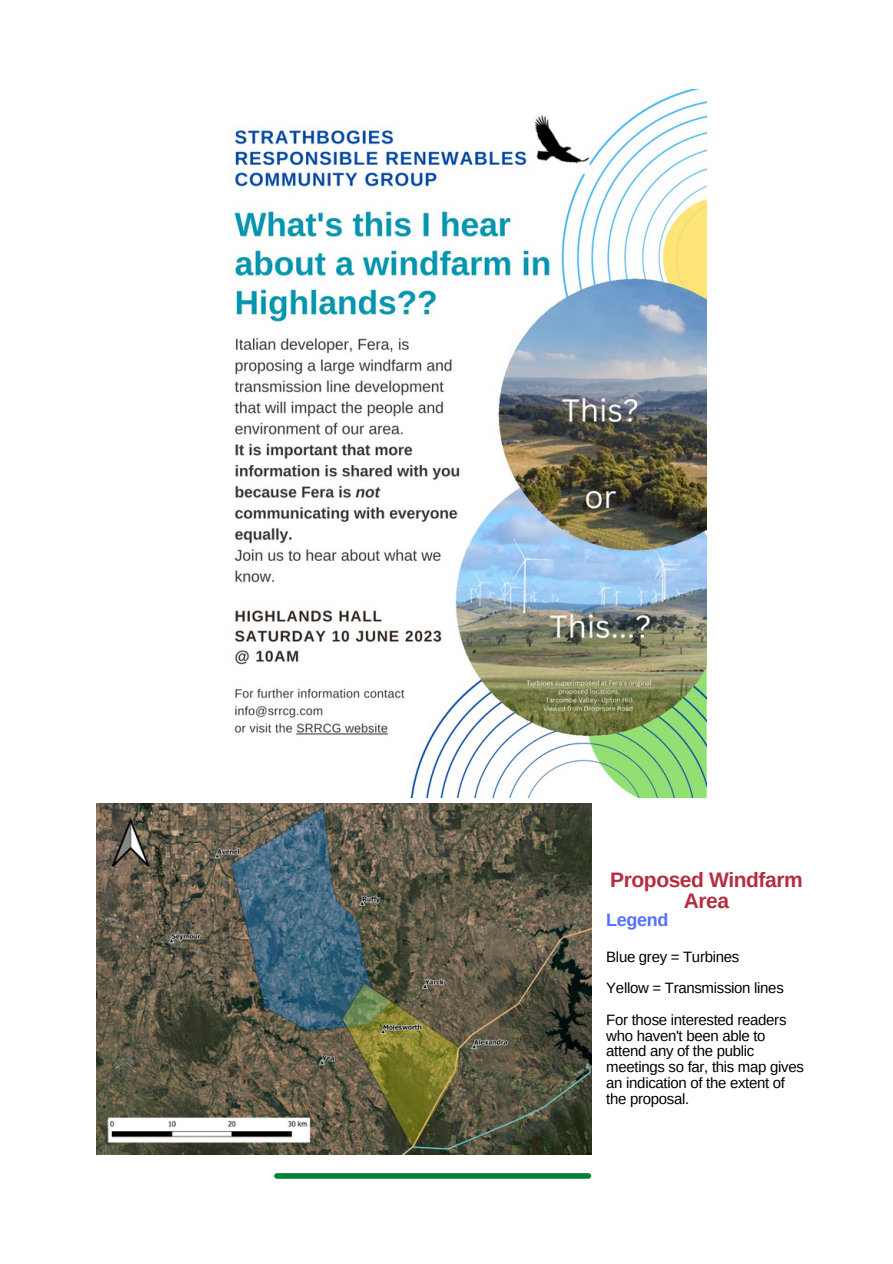
<style>
.page{position:relative;width:893px;height:1264px;background:#fff}
.page>*{position:absolute;margin:0;border:0;box-sizing:border-box;transform-origin:0 0}
.t1{font:700 21px "Arimo";letter-spacing:-.02em;color:#b32e3f}
.t2{font:700 18px "Arimo";letter-spacing:-.02em;color:#5271ff}
.t3{font:15px/15.8px "Arimo";letter-spacing:-.02em;color:#000}
</style>
<div class="page">
<div style="left:277px;top:1173px;width:311px;height:5px;background:#008037"></div>
<img style="left:96px;top:803px;width:495px;height:351px">
<img style="left:234px;top:89px;width:472px;height:708px">
<p class="t1" style="left:610px;top:867px;width:194px">Proposed Windfarm</p>
<p class="t1" style="left:683px;top:888px;width:47px">Area</p>
<p class="t2" style="left:606px;top:909px;width:64px">Legend</p>
<p class="t3" style="left:606px;top:948px;width:134px">Blue grey = Turbines</p>
<p class="t3" style="left:606px;top:980px;width:179px">Yellow = Transmission lines</p>
<p class="t3" style="left:606px;top:1011px;width:199px">For those interested readers who haven't been able to attend any of the public meetings so far, this map gives an indication of the extent of the proposal.</p>
</div>
